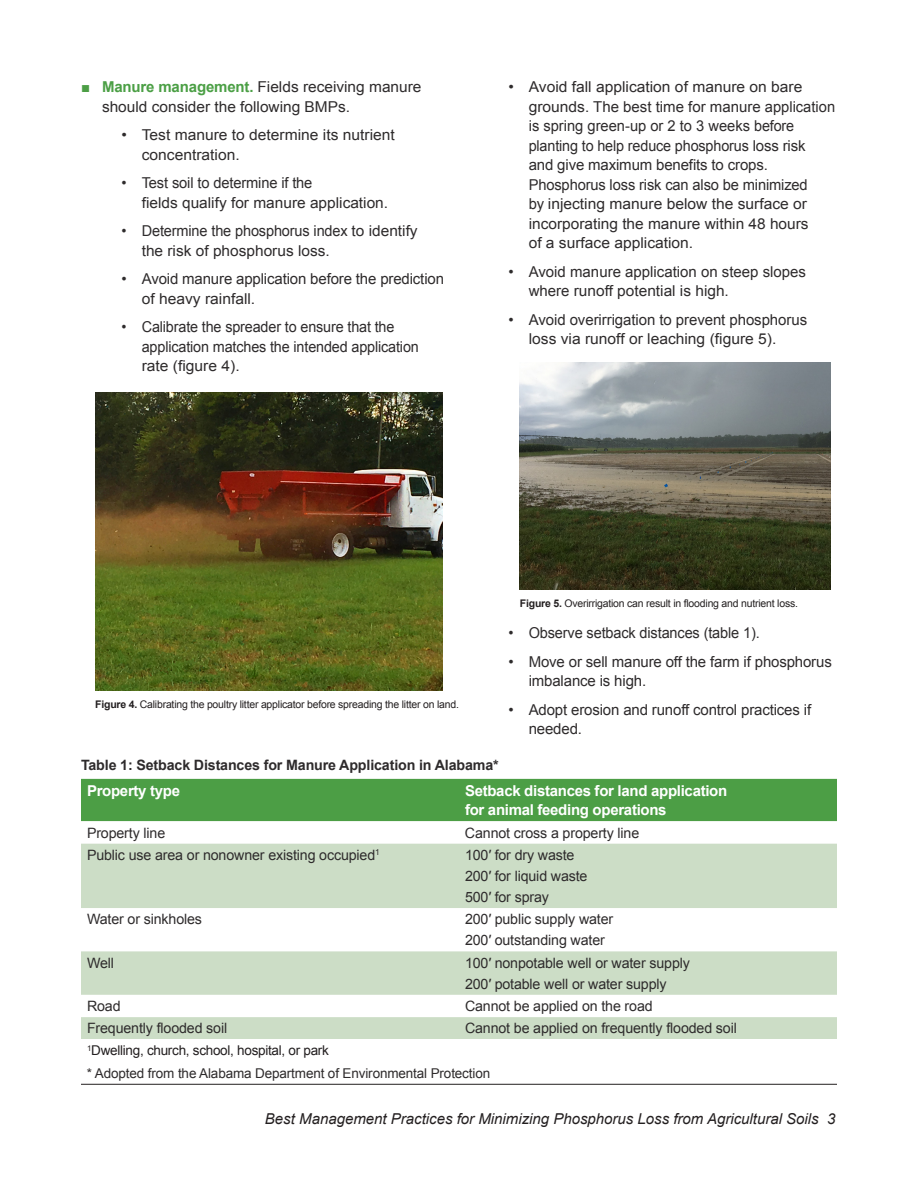
<style>
.page{position:relative;width:918px;height:1188px;background:#fff}
.page>*{position:absolute;margin:0;border:0;box-sizing:border-box;transform-origin:0 0}
.t1{font:15px/19.5px "Arial";color:#2e2b2c}
.t2{font:15px/19.5px "Arial";color:#2e2b2c;scale:1.04 1}
.t3{font:15px/19.5px "Arial";color:#2e2b2c;scale:.96 1}
.t4{font:italic 15px "Arial";color:#231f20}
.t5{font:700 15px/19.5px "Arial";letter-spacing:-.02em;color:#fff}
.t6{font:14.25px/21px "Arial";letter-spacing:-.01em;color:#2e2b2c}
.t7{font:700 14.25px "Arial";letter-spacing:-.01em;color:#2e2b2c}
.t8{font:13.5px/22.4px "Arial";letter-spacing:-.01em;color:#2e2b2c}
.t9{font:10.5px "Arial";letter-spacing:-.02em;color:#231f20}
.s1{color:#4c9e45}
.s2{font-weight:700;color:#4b9f45}
.s3{font-weight:700}
.s4{color:#231f20}
</style>
<div class="page">
<img style="left:95px;top:393px;width:347px;height:298px">
<img style="left:520px;top:362px;width:311px;height:228px">
<div style="left:81px;top:779px;width:756px;height:42px;background:#4c9e45"></div>
<svg style="left:81px;top:821px;width:756px;height:23px"></svg>
<svg style="left:81px;top:844px;width:756px;height:195px;fill:#ccddc6"></svg>
<hr style="left:81px;top:1084px;width:378px;height:1px;background:#231f20">
<hr style="left:459px;top:1084px;width:378px;height:1px;background:#231f20">
<p class="t1" style="left:102px;top:77px;width:321px;text-indent:-21px"><span class="s1">■</span> <span class="s2">Manure management.</span> Fields receiving manure should consider the following BMPs.</p>
<p class="t2" style="left:142px;top:125px;width:245px;text-indent:-20px">• Test manure to determine its nutrient concentration.</p>
<p class="t1" style="left:142px;top:173px;width:248px;text-indent:-20px">• Test soil to determine if the<br>fields qualify for manure application.</p>
<p class="t1" style="left:142px;top:221px;width:277px;text-indent:-20px">• Determine the phosphorus index to identify the risk of phosphorus loss.</p>
<p class="t1" style="left:142px;top:269px;width:304px;text-indent:-20px">• Avoid manure application before the prediction of heavy rainfall.</p>
<p class="t3" style="left:142px;top:317px;width:290px;text-indent:-20px">• Calibrate the spreader to ensure that the application matches the intended application rate (figure 4).</p>
<p class="t2" style="left:529px;top:77px;width:296px;text-indent:-20px">• Avoid fall application of manure on bare grounds. The best time for manure application is spring green-up or 2 to 3 weeks before planting to help reduce phosphorus loss risk<br>and give maximum benefits to crops.<br>Phosphorus loss risk can also be minimized<br>by injecting manure below the surface or incorporating the manure within 48 hours<br>of a surface application.</p>
<p class="t1" style="left:529px;top:262px;width:279px;text-indent:-20px">• Avoid manure application on steep slopes where runoff potential is high.</p>
<p class="t1" style="left:529px;top:310px;width:280px;text-indent:-20px">• Avoid overirrigation to prevent phosphorus loss via runoff or leaching (figure 5).</p>
<p class="t9" style="left:95px;top:698px;width:365px"><span class="s3">Figure 4.</span> Calibrating the poultry litter applicator before spreading the litter on land.</p>
<p class="t7" style="left:81px;top:755px;width:419px">Table 1: Setback Distances for Manure Application in Alabama*</p>
<p class="t9" style="left:520px;top:596px;width:280px"><span class="s3">Figure 5.</span> Overirrigation can result in flooding and nutrient loss.</p>
<p class="t1" style="left:508px;top:623px;width:253px">• Observe setback distances (table 1).</p>
<p class="t1" style="left:529px;top:652px;width:305px;text-indent:-20px">• Move or sell manure off the farm if phosphorus imbalance is high.</p>
<p class="t1" style="left:529px;top:700px;width:284px;text-indent:-20px">• Adopt erosion and runoff control practices if needed.</p>
<p class="t5" style="left:87px;top:781px;width:95px">Property type</p>
<p class="t5" style="left:465px;top:781px;width:264px">Setback distances for land application for animal feeding operations</p>
<p class="t6" style="left:87px;top:822px;width:80px">Property line</p>
<p class="t6" style="left:465px;top:822px;width:176px">Cannot cross a property line</p>
<p class="t6" style="left:87px;top:845px;width:294px">Public use area or nonowner existing occupied<sup>1</sup></p>
<p class="t6" style="left:465px;top:845px;width:124px">100′ for dry waste<br>200′ for liquid waste<br>500′ for spray</p>
<p class="t6" style="left:87px;top:909px;width:117px">Water or sinkholes</p>
<p class="t6" style="left:465px;top:909px;width:150px">200′ public supply water<br>200′ outstanding water</p>
<p class="t6" style="left:87px;top:952px;width:29px">Well</p>
<p class="t6" style="left:465px;top:952px;width:227px">100′ nonpotable well or water supply<br>200′ potable well or water supply</p>
<p class="t6" style="left:87px;top:996px;width:35px">Road</p>
<p class="t6" style="left:465px;top:996px;width:189px">Cannot be applied on the road</p>
<p class="t6" style="left:87px;top:1018px;width:142px">Frequently flooded soil</p>
<p class="t6" style="left:465px;top:1018px;width:273px">Cannot be applied on frequently flooded soil</p>
<p class="t8" style="left:87px;top:1040px;width:405px"><sup>1</sup><span class="s4">Dwelling, church, school, hospital, or park<br></span>* Adopted from the Alabama Department of Environmental Protection</p>
<p class="t4" style="left:265px;top:1109px;width:572px">Best Management Practices for Minimizing Phosphorus Loss from Agricultural Soils 3</p>
</div>
